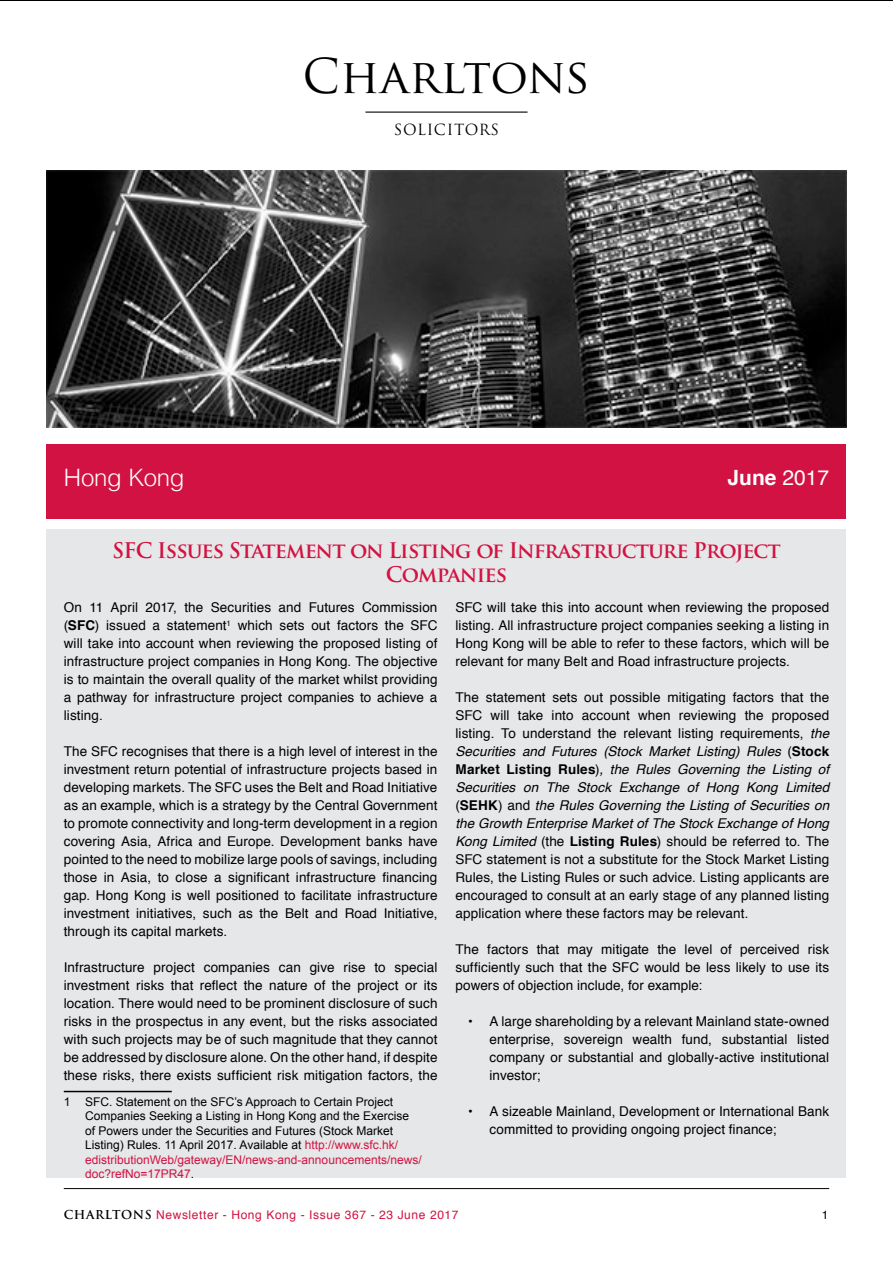
<style>
.page{position:relative;width:893px;height:1263px;background:#fff}
.page>*{position:absolute;margin:0;border:0;box-sizing:border-box;transform-origin:0 0}
.t1{font:46.8px "Trajan Pro";color:#000}
.t2{font:300 24px "Helvetica";letter-spacing:-.015em;color:#fff}
.t3{font:700 21px/24px "Trajan Pro";letter-spacing:-.04em;color:#d21242;text-align:center}
.t4{font:700 21px "Helvetica";color:#fff}
.t5{font:15px "Trajan Pro";letter-spacing:.04em;color:#000}
.t6{font:13.5px/18px "Helvetica";letter-spacing:.01em;color:#000;text-align:justify}
.t7{font:12px/14.4px "Arial";color:#000}
.t8{font:12px "Helvetica";letter-spacing:.05em;color:#d21242}
.t9{font:12px "Helvetica";color:#000}
.s1{font-weight:400}
.s2{font-weight:700}
.s3{color:#d21242}
.s4{font-style:italic}
.s5{font-family:"Trajan Pro";font-weight:700;color:#000}
</style>
<div class="page">
<hr style="left:64px;top:1188px;width:765px;height:1px;background:#000">
<hr style="left:365px;top:112px;width:162px;height:1px;background:#000">
<div style="left:47px;top:444px;width:799px;height:64px;background:#d21242"></div>
<div style="left:47px;top:500px;width:799px;height:19px;background:#d21242"></div>
<div style="left:47px;top:529px;width:799px;height:649px;background:#e6e7e8"></div>
<img style="left:47px;top:170px;width:799px;height:258px">
<hr style="left:64px;top:1091px;width:108px;height:1px;background:#000">
<h1 class="t1" style="left:303px;top:47px;width:289px">Charltons</h1>
<p class="t5" style="left:394px;top:120px;width:107px">SOLICITORS</p>
<h2 class="t2" style="left:64px;top:457px;width:122px">Hong Kong</h2>
<h3 class="t4" style="left:728px;top:460px;width:103px">June <span class="s1">2017</span></h3>
<h3 class="t3" style="left:112px;top:539px;width:670px">SFC Issues Statement on Listing of Infrastructure Project<br>Companies</h3>
<p class="t6" style="left:64px;top:599px;width:375px">On 11 April 2017, the Securities and Futures Commission (<span class="s2">SFC</span>) issued a statement<sup>1</sup> which sets out factors the SFC will take into account when reviewing the proposed listing of infrastructure project companies in Hong Kong. The objective is to maintain the overall quality of the market whilst providing a pathway for infrastructure project companies to achieve a listing.</p>
<p class="t6" style="left:64px;top:743px;width:375px">The SFC recognises that there is a high level of interest in the investment return potential of infrastructure projects based in developing markets. The SFC uses the Belt and Road Initiative as an example, which is a strategy by the Central Government to promote connectivity and long-term development in a region covering Asia, Africa and Europe. Development banks have pointed to the need to mobilize large pools of savings, including those in Asia, to close a significant infrastructure financing gap. Hong Kong is well positioned to facilitate infrastructure investment initiatives, such as the Belt and Road Initiative, through its capital markets.</p>
<p class="t6" style="left:64px;top:959px;width:375px">Infrastructure project companies can give rise to special investment risks that reflect the nature of the project or its location. There would need to be prominent disclosure of such risks in the prospectus in any event, but the risks associated with such projects may be of such magnitude that they cannot be addressed by disclosure alone. On the other hand, if despite these risks, there exists sufficient risk mitigation factors, the</p>
<p class="t7" style="left:85px;top:1095px;width:338px;text-indent:-21px">1 SFC. Statement on the SFC’s Approach to Certain Project Companies Seeking a Listing in Hong Kong and the Exercise of Powers under the Securities and Futures (Stock Market Listing) Rules. 11 April 2017. Available at <span class="s3">http://www.sfc.hk/ edistributionWeb/gateway/EN/news-and-announcements/news/ doc?refNo=17PR47</span>.</p>
<p class="t6" style="left:455px;top:599px;width:375px">SFC will take this into account when reviewing the proposed listing. All infrastructure project companies seeking a listing in Hong Kong will be able to refer to these factors, which will be relevant for many Belt and Road infrastructure projects.</p>
<p class="t6" style="left:455px;top:689px;width:375px">The statement sets out possible mitigating factors that the SFC will take into account when reviewing the proposed listing. To understand the relevant listing requirements, <span class="s4">the Securities and Futures (Stock Market Listing) Rules</span> (<span class="s2">Stock Market Listing Rules</span>)<span class="s4">, the Rules Governing the Listing of Securities on The Stock Exchange of Hong Kong Limited </span>(<span class="s2">SEHK</span>) and <span class="s4">the Rules Governing the Listing of Securities on the Growth Enterprise Market of The Stock Exchange of Hong Kong Limited</span> (the <span class="s2">Listing Rules</span>) should be referred to. The SFC statement is not a substitute for the Stock Market Listing Rules, the Listing Rules or such advice. Listing applicants are encouraged to consult at an early stage of any planned listing application where these factors may be relevant.</p>
<p class="t6" style="left:455px;top:941px;width:375px">The factors that may mitigate the level of perceived risk sufficiently such that the SFC would be less likely to use its powers of objection include, for example:</p>
<p class="t6" style="left:489px;top:1013px;width:341px;text-indent:-21px"><span class="s2">•</span> A large shareholding by a relevant Mainland state-owned enterprise, sovereign wealth fund, substantial listed company or substantial and globally-active institutional investor;</p>
<p class="t6" style="left:489px;top:1103px;width:341px;text-indent:-21px"><span class="s2">•</span> A sizeable Mainland, Development or International Bank committed to providing ongoing project finance;</p>
<p class="t8" style="left:64px;top:1206px;width:396px"><span class="s5">CHARLTONS</span> Newsletter - Hong Kong - Issue 367 - 23 June 2017</p>
<p class="t9" style="left:822px;top:1206px;width:8px">1</p>
</div>
